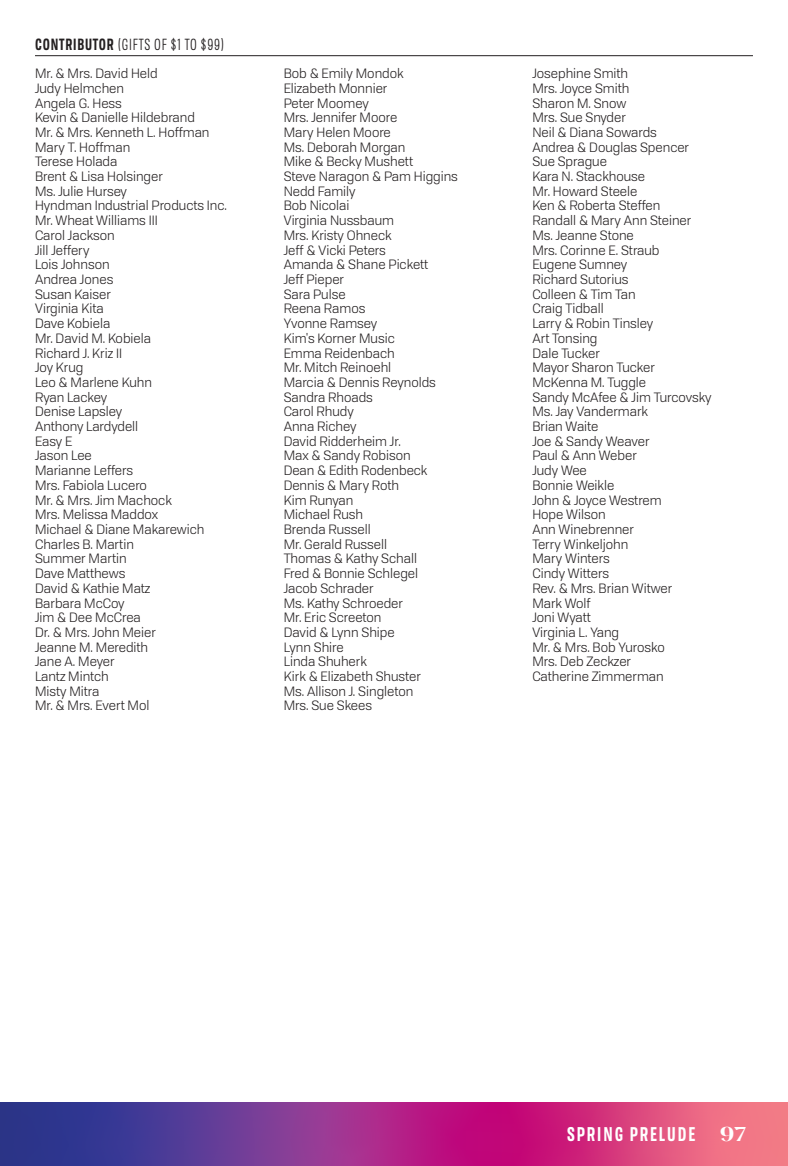
<style>
.page{position:relative;width:788px;height:1166px;background:#fff}
.page>*{position:absolute;margin:0;border:0;box-sizing:border-box;transform-origin:0 0}
.t1{font:19.25px "Tofino Cond Semibold Personal";letter-spacing:.1em;color:#fff}
.t2{font:700 17.5px "PP Hatton";color:#fff}
.t3{font:15.75px "Tofino Cond Book Personal";letter-spacing:.05em;color:#231f20}
.t4{font:13.12px/14.7px "Tofino Book Personal";color:#231f20}
.s1{font-family:"Tofino Cond Semibold Personal"}
</style>
<div class="page">
<svg style="left:0;top:1102px;width:788px;height:64px;background:#9a3788"></svg>
<hr style="left:35px;top:55px;width:717px;height:1px;background:#231f20">
<p class="t3" style="left:35px;top:34px;width:191px"><span class="s1">CONTRIBUTOR</span> (GIFTS OF $1 TO $99)</p>
<p class="t4" style="left:35px;top:66px;width:193px">Mr. &amp; Mrs. David Held<br>Judy Helmchen<br>Angela G. Hess<br>Kevin &amp; Danielle Hildebrand<br>Mr. &amp; Mrs. Kenneth L. Hoffman<br>Mary T. Hoffman<br>Terese Holada<br>Brent &amp; Lisa Holsinger<br>Ms. Julie Hursey<br>Hyndman Industrial Products Inc.<br>Mr. Wheat Williams III<br>Carol Jackson<br>Jill Jeffery<br>Lois Johnson<br>Andrea Jones<br>Susan Kaiser<br>Virginia Kita<br>Dave Kobiela<br>Mr. David M. Kobiela<br>Richard J. Kriz II<br>Joy Krug<br>Leo &amp; Marlene Kuhn<br>Ryan Lackey<br>Denise Lapsley<br>Anthony Lardydell<br>Easy E<br>Jason Lee<br>Marianne Leffers<br>Mrs. Fabiola Lucero<br>Mr. &amp; Mrs. Jim Machock<br>Mrs. Melissa Maddox<br>Michael &amp; Diane Makarewich<br>Charles B. Martin<br>Summer Martin<br>Dave Matthews<br>David &amp; Kathie Matz<br>Barbara McCoy<br>Jim &amp; Dee McCrea<br>Dr. &amp; Mrs. John Meier<br>Jeanne M. Meredith<br>Jane A. Meyer<br>Lantz Mintch<br>Misty Mitra<br>Mr. &amp; Mrs. Evert Mol</p>
<p class="t4" style="left:284px;top:66px;width:176px">Bob &amp; Emily Mondok<br>Elizabeth Monnier<br>Peter Moomey<br>Mrs. Jennifer Moore<br>Mary Helen Moore<br>Ms. Deborah Morgan<br>Mike &amp; Becky Mushett<br>Steve Naragon &amp; Pam Higgins<br>Nedd Family<br>Bob Nicolai<br>Virginia Nussbaum<br>Mrs. Kristy Ohneck<br>Jeff &amp; Vicki Peters<br>Amanda &amp; Shane Pickett<br>Jeff Pieper<br>Sara Pulse<br>Reena Ramos<br>Yvonne Ramsey<br>Kim's Korner Music<br>Emma Reidenbach<br>Mr. Mitch Reinoehl<br>Marcia &amp; Dennis Reynolds<br>Sandra Rhoads<br>Carol Rhudy<br>Anna Richey<br>David Ridderheim Jr.<br>Max &amp; Sandy Robison<br>Dean &amp; Edith Rodenbeck<br>Dennis &amp; Mary Roth<br>Kim Runyan<br>Michael Rush<br>Brenda Russell<br>Mr. Gerald Russell<br>Thomas &amp; Kathy Schall<br>Fred &amp; Bonnie Schlegel<br>Jacob Schrader<br>Ms. Kathy Schroeder<br>Mr. Eric Screeton<br>David &amp; Lynn Shipe<br>Lynn Shire<br>Linda Shuherk<br>Kirk &amp; Elizabeth Shuster<br>Ms. Allison J. Singleton<br>Mrs. Sue Skees</p>
<p class="t4" style="left:532px;top:66px;width:181px">Josephine Smith<br>Mrs. Joyce Smith<br>Sharon M. Snow<br>Mrs. Sue Snyder<br>Neil &amp; Diana Sowards<br>Andrea &amp; Douglas Spencer<br>Sue Sprague<br>Kara N. Stackhouse<br>Mr. Howard Steele<br>Ken &amp; Roberta Steffen<br>Randall &amp; Mary Ann Steiner<br>Ms. Jeanne Stone<br>Mrs. Corinne E. Straub<br>Eugene Sumney<br>Richard Sutorius<br>Colleen &amp; Tim Tan<br>Craig Tidball<br>Larry &amp; Robin Tinsley<br>Art Tonsing<br>Dale Tucker<br>Mayor Sharon Tucker<br>McKenna M. Tuggle<br>Sandy McAfee &amp; Jim Turcovsky<br>Ms. Jay Vandermark<br>Brian Waite<br>Joe &amp; Sandy Weaver<br>Paul &amp; Ann Weber<br>Judy Wee<br>Bonnie Weikle<br>John &amp; Joyce Westrem<br>Hope Wilson<br>Ann Winebrenner<br>Terry Winkeljohn<br>Mary Winters<br>Cindy Witters<br>Rev. &amp; Mrs. Brian Witwer<br>Mark Wolf<br>Joni Wyatt<br>Virginia L. Yang<br>Mr. &amp; Mrs. Bob Yurosko<br>Mrs. Deb Zeckzer<br>Catherine Zimmerman</p>
<h1 class="t1" style="left:567px;top:1120px;width:129px">SPRING PRELUDE</h1>
<h2 class="t2" style="left:719px;top:1125px;width:28px">97</h2>
</div>
